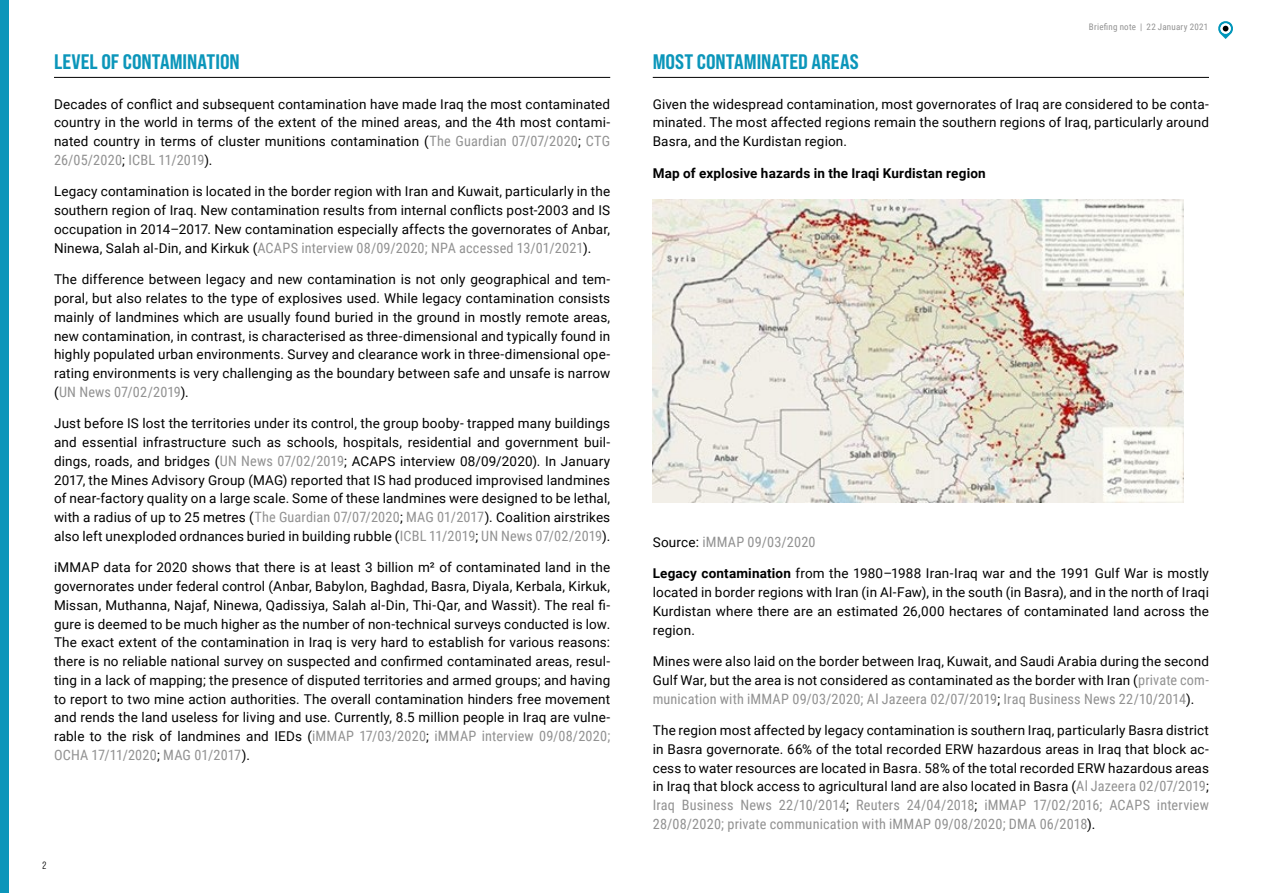
<style>
.page{position:relative;width:1263px;height:893px;background:#fff}
.page>*{position:absolute;margin:0;border:0;box-sizing:border-box;transform-origin:0 0}
.t1{font:21px "Bebas Neue Pro Semi Exp X Bold";letter-spacing:.005em;color:#0c96ba}
.t2{font:14.25px/18.8px "Roboto Condensed";letter-spacing:.01em;color:#929292}
.t3{font:13.5px/18.8px "Roboto";letter-spacing:.01em;color:#000;text-align:justify}
.t4{font:700 13.5px "Roboto";letter-spacing:.01em;color:#000}
.t5{font:10.5px "Bebas Neue Pro Middle";color:#000}
.t6{font:9px "Roboto Condensed";letter-spacing:.025em;color:#929292}
.s1{font-family:"Roboto Condensed";font-size:14.25px;color:#929292}
.s2{font-family:"Roboto";font-size:13.5px;color:#000}
.s3{font-weight:700}
</style>
<div class="page">
<svg style="left:1218px;top:21px;width:15px;height:18px"></svg>
<div style="left:0;top:0;width:9px;height:893px;background:#0c96ba"></div>
<hr style="left:54px;top:77px;width:556px;height:1px;background:#000">
<hr style="left:653px;top:77px;width:556px;height:1px;background:#000">
<img style="left:653px;top:200px;width:531px;height:302px">
<h1 class="t1" style="left:54px;top:49px;width:187px">LEVEL OF CONTAMINATION</h1>
<p class="t3" style="left:54px;top:94px;width:558px">Decades of conflict and subsequent contamination have made Iraq the most contaminated country in the world in terms of the extent of the mined areas, and the 4th most contami&shy;nated country in terms of cluster munitions contamination (<span class="s1">The Guardian 07/07/2020</span>; <span class="s1">CTG</span></p>
<p class="t2" style="left:54px;top:150px;width:160px">26/05/2020<span class="s2">;</span> ICBL 11/2019<span class="s2">).</span></p>
<p class="t3" style="left:54px;top:182px;width:558px">Legacy contamination is located in the border region with Iran and Kuwait, particularly in the southern region of Iraq. New contamination results from internal conflicts post-2003 and IS occupation in 2014–2017. New contamination especially affects the governorates of Anbar,</p>
<p class="t2" style="left:54px;top:238px;width:539px"><span class="s2">Ninewa, Salah al-Din, and Kirkuk (</span>ACAPS interview 08/09/2020; NPA accessed 13/01/2021<span class="s2">).</span></p>
<p class="t3" style="left:54px;top:270px;width:558px">The difference between legacy and new contamination is not only geographical and tem&shy;poral, but also relates to the type of explosives used. While legacy contamination consists mainly of landmines which are usually found buried in the ground in mostly remote areas, new contamination, in contrast, is characterised as three-dimensional and typically found in highly populated urban environments. Survey and clearance work in three-dimensional ope&shy;rating environments is very challenging as the boundary between safe and unsafe is narrow</p>
<p class="t2" style="left:54px;top:382px;width:136px"><span class="s2">(</span>UN News 07/02/2019<span class="s2">).</span></p>
<p class="t3" style="left:54px;top:414px;width:558px">Just before IS lost the territories under its control, the group booby- trapped many buildings and essential infrastructure such as schools, hospitals, residential and government buil&shy;dings, roads, and bridges (<span class="s1">UN News 07/02/2019</span>; ACAPS interview 08/09/2020). In January 2017, the Mines Advisory Group (MAG) reported that IS had produced improvised landmines of near-factory quality on a large scale. Some of these landmines were designed to be lethal, with a radius of up to 25 metres (<span class="s1">The Guardian 07/07/2020</span>; <span class="s1">MAG 01/2017</span>). Coalition airstrikes also left unexploded ordnances buried in building rubble (<span class="s1">ICBL 11/2019</span>; <span class="s1">UN News 07/02/2019</span>).</p>
<p class="t3" style="left:54px;top:558px;width:558px">iMMAP data for 2020 shows that there is at least 3 billion m² of contaminated land in the governorates under federal control (Anbar, Babylon, Baghdad, Basra, Diyala, Kerbala, Kirkuk, Missan, Muthanna, Najaf, Ninewa, Qadissiya, Salah al-Din, Thi-Qar, and Wassit). The real fi&shy;gure is deemed to be much higher as the number of non-technical surveys conducted is low.<br>The exact extent of the contamination in Iraq is very hard to establish for various reasons: there is no reliable national survey on suspected and confirmed contaminated areas, resul&shy;ting in a lack of mapping; the presence of disputed territories and armed groups; and having to report to two mine action authorities. The overall contamination hinders free movement and rends the land useless for living and use. Currently, 8.5 million people in Iraq are vulne-</p>
<p class="t2" style="left:54px;top:726px;width:558px"><span class="s2">rable to the risk of landmines and IEDs (</span>iMMAP 17/03/2020<span class="s2">;</span> iMMAP interview 09/08/2020;<br>OCHA 17/11/2020<span class="s2">;</span> MAG 01/2017<span class="s2">).</span></p>
<p class="t5" style="left:43px;top:859px;width:5px">2</p>
<p class="t6" style="left:1089px;top:21px;width:121px">Briefing note | 22 January 2021</p>
<h1 class="t1" style="left:653px;top:49px;width:207px">MOST CONTAMINATED AREAS</h1>
<p class="t3" style="left:653px;top:94px;width:558px">Given the widespread contamination, most governorates of Iraq are considered to be conta&shy;minated. The most affected regions remain the southern regions of Iraq, particularly around Basra, and the Kurdistan region.</p>
<p class="t4" style="left:653px;top:163px;width:334px">Map of explosive hazards in the Iraqi Kurdistan region</p>
<p class="t2" style="left:653px;top:532px;width:164px"><span class="s2">Source:</span> iMMAP 09/03/2020</p>
<p class="t3" style="left:653px;top:564px;width:558px"><span class="s3">Legacy contamination</span> from the 1980–1988 Iran-Iraq war and the 1991 Gulf War is mostly located in border regions with Iran (in Al-Faw), in the south (in Basra), and in the north of Iraqi Kurdistan where there are an estimated 26,000 hectares of contaminated land across the region.</p>
<p class="t3" style="left:653px;top:651px;width:558px">Mines were also laid on the border between Iraq, Kuwait, and Saudi Arabia during the second<br>Gulf War, but the area is not considered as contaminated as the border with Iran (<span class="s1">private com-</span></p>
<p class="t2" style="left:653px;top:689px;width:543px">munication with iMMAP 09/03/2020; Al Jazeera 02/07/2019<span class="s2">;</span> Iraq Business News 22/10/2014<span class="s2">).</span></p>
<p class="t3" style="left:653px;top:720px;width:558px">The region most affected by legacy contamination is southern Iraq, particularly Basra district in Basra governorate. 66% of the total recorded ERW hazardous areas in Iraq that block ac&shy;cess to water resources are located in Basra. 58% of the total recorded ERW hazardous areas in Iraq that block access to agricultural land are also located in Basra (<span class="s1">Al Jazeera 02/07/2019</span>;</p>
<p class="t2" style="left:653px;top:795px;width:558px">Iraq Business News 22/10/2014<span class="s2">;</span> Reuters 24/04/2018<span class="s2">;</span> iMMAP 17/02/2016; ACAPS interview<br>28/08/2020; private communication with iMMAP 09/08/2020; DMA 06/2018<span class="s2">).</span></p>
</div>
